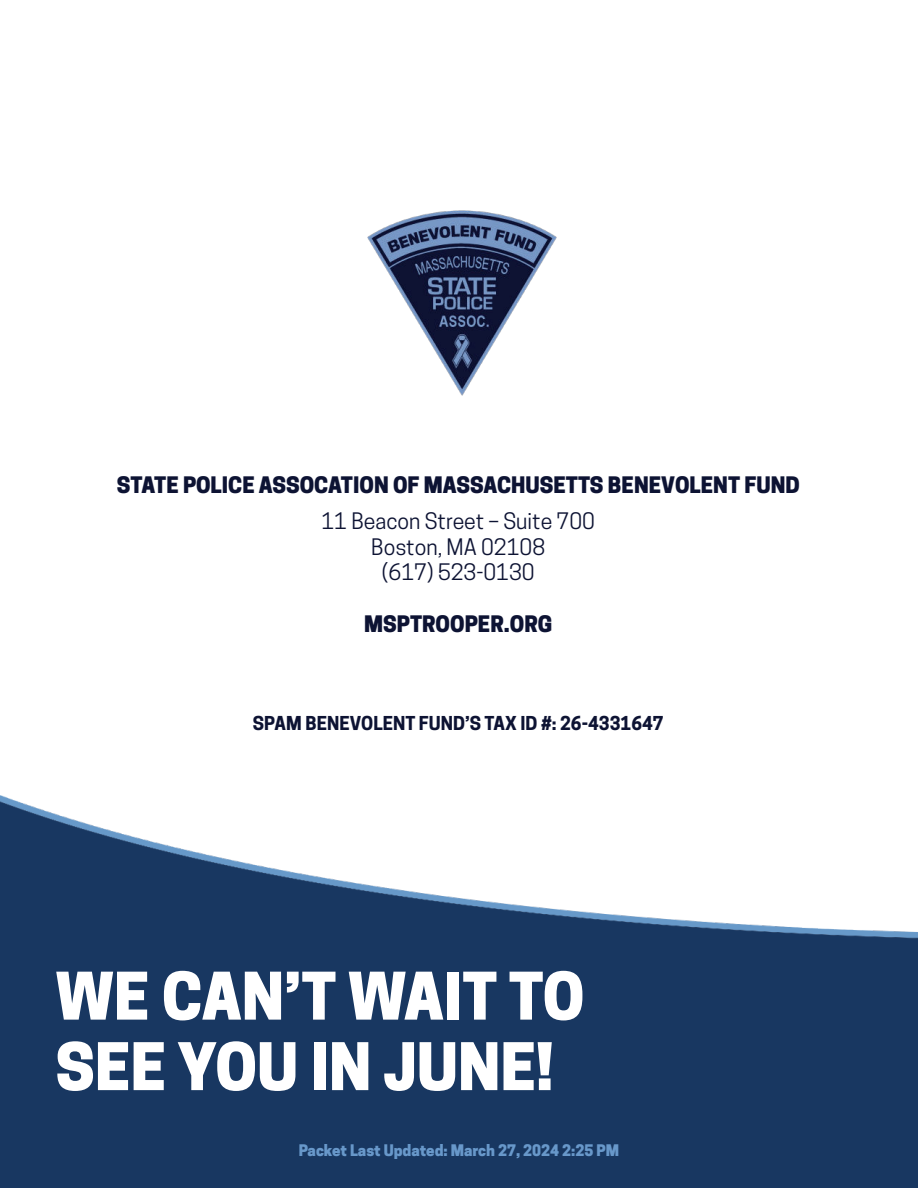
<style>
.page{position:relative;width:918px;height:1188px;background:#fff}
.page>*{position:absolute;margin:0;border:0;box-sizing:border-box;transform-origin:0 0}
.t1{font:800 61.5px/70.5px "Cooper Hewitt";color:#fff}
.t2{font:800 21.3px "Cooper Hewitt";color:#0d1333}
.t3{font:21.3px/25.7px "Cooper Hewitt";color:#0d1333;text-align:center}
.t4{font:700 18px "Cooper Hewitt";color:#0d1333}
.t5{font:800 15px "Cooper Hewitt";color:#6898ca}
</style>
<div class="page">
<img style="left:0;top:236px;width:918px;height:952px">
<img style="left:368px;top:210px;width:189px;height:189px">
<p class="t2" style="left:117px;top:475px;width:685px">STATE POLICE ASSOCATION OF MASSACHUSETTS BENEVOLENT FUND</p>
<p class="t3" style="left:321px;top:509px;width:275px">11 Beacon Street – Suite 700<br>Boston, MA 02108<br>(617) 523-0130</p>
<p class="t2" style="left:364px;top:614px;width:190px">MSPTROOPER.ORG</p>
<p class="t4" style="left:253px;top:715px;width:412px">SPAM BENEVOLENT FUND’S TAX ID #: 26-4331647</p>
<h1 class="t1" style="left:56px;top:965px;width:530px">WE CAN’T WAIT TO<br>SEE YOU IN JUNE!</h1>
<p class="t5" style="left:299px;top:1143px;width:322px">Packet Last Updated: March 27, 2024 2:25 PM</p>
</div>
